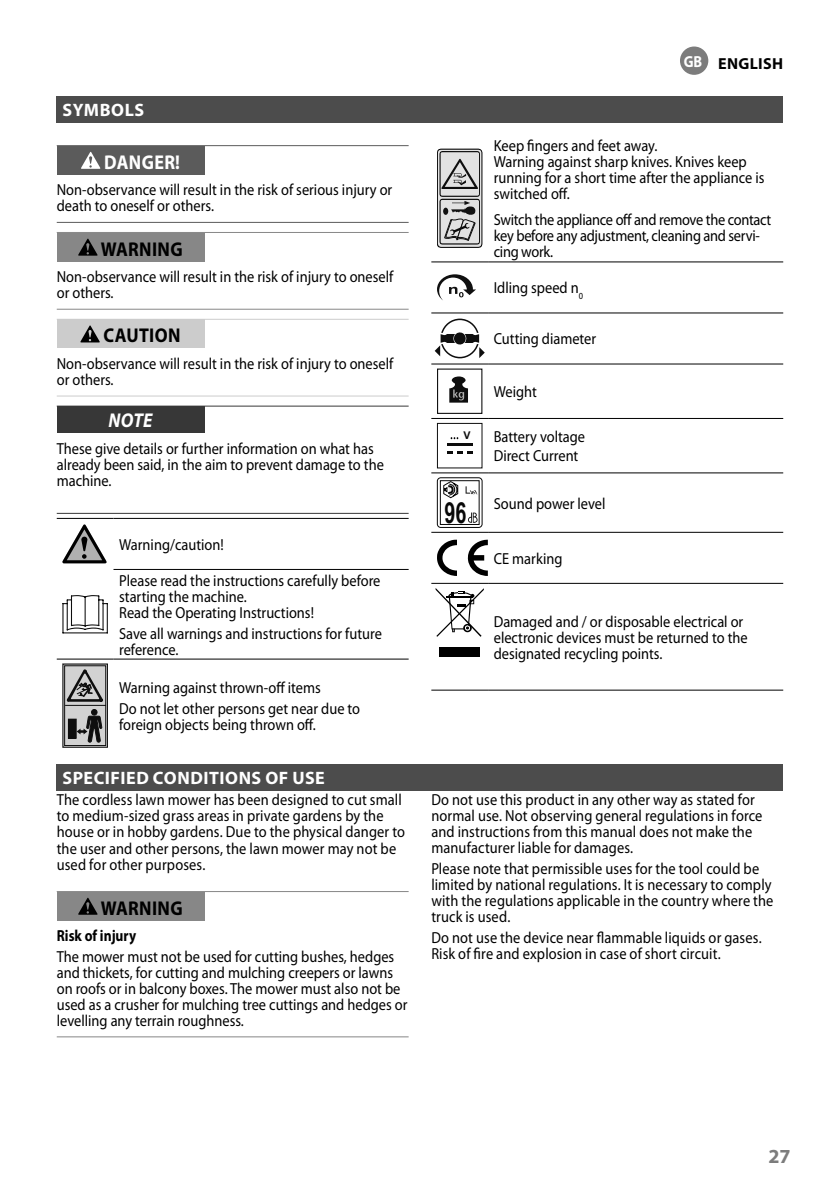
<style>
.page{position:relative;width:840px;height:1191px;background:#fff}
.page>*{position:absolute;margin:0;border:0;box-sizing:border-box;transform-origin:0 0}
.t1{font:700 36.4px "Arial Narrow";color:#000;scale:.66 1}
.t2{font:700 29.2px "Arial Narrow";color:#080808;scale:.83 1}
.t3{font:700 20px "Myriad Pro";letter-spacing:.02em;color:#000;scale:.9 1}
.t4{font:700 20px "Myriad Pro";letter-spacing:.02em;color:#fff;scale:.9 1}
.t5{font:italic 700 20px "Myriad Pro";color:#fff;scale:.9 1}
.t6{font:700 20px "Myriad Pro";color:#7c7c7c}
.t7{font:700 18px "Myriad Pro";letter-spacing:.03em;color:#fff}
.t8{font:16px/16px "Myriad Pro";color:#000;scale:.9 1}
.t9{font:16px/16px "Myriad Pro";letter-spacing:-.02em;color:#000;scale:.9 1}
.t10{font:700 16px "Myriad Pro";letter-spacing:.005em;color:#000;scale:.85 1}
.t11{font:700 16px "Myriad Pro";letter-spacing:.005em;color:#000}
.t12{font:700 10.6px "Arial";color:#0e0e0e}
.s1{color:#fff}
</style>
<div class="page">
<div style="left:57px;top:96px;width:725px;height:27px;background:#4c4c4c"></div>
<hr style="left:57px;top:659px;width:56px;height:1px;background:#000">
<hr style="left:113px;top:659px;width:295px;height:1px;background:#000">
<hr style="left:57px;top:518px;width:56px;height:1px;background:#000">
<hr style="left:113px;top:518px;width:295px;height:1px;background:#000">
<hr style="left:113px;top:569px;width:295px;height:1px;background:#000">
<hr style="left:57px;top:145px;width:351px;height:1px;background:#5b5b5b">
<hr style="left:57px;top:222px;width:351px;height:1px;background:#5b5b5b">
<div style="left:57px;top:146px;width:147px;height:28px;background:#5b5b5b"></div>
<svg style="left:81px;top:152px;width:19px;height:17px"></svg>
<hr style="left:57px;top:232px;width:351px;height:1px;background:#878787">
<hr style="left:57px;top:309px;width:351px;height:1px;background:#878787">
<div style="left:57px;top:233px;width:147px;height:28px;background:#878787"></div>
<svg style="left:78px;top:239px;width:20px;height:17px"></svg>
<hr style="left:57px;top:319px;width:351px;height:1px;background:#ccc">
<hr style="left:57px;top:395px;width:351px;height:1px;background:#ccc">
<div style="left:57px;top:320px;width:147px;height:28px;background:#ccc"></div>
<svg style="left:80px;top:325px;width:20px;height:17px"></svg>
<hr style="left:57px;top:405px;width:351px;height:1px;background:#373737">
<hr style="left:57px;top:513px;width:351px;height:1px;background:#373737">
<div style="left:57px;top:406px;width:147px;height:27px;background:#373737"></div>
<svg style="left:62px;top:524px;width:44px;height:39px"></svg>
<svg style="left:62px;top:595px;width:46px;height:38px"></svg>
<svg style="left:62px;top:663px;width:46px;height:84px;background:#8a8a8a"></svg>
<hr style="left:431px;top:261px;width:57px;height:1px;background:#000">
<hr style="left:488px;top:261px;width:294px;height:1px;background:#000">
<hr style="left:431px;top:313px;width:57px;height:1px;background:#000">
<hr style="left:431px;top:472px;width:57px;height:1px;background:#000">
<hr style="left:488px;top:472px;width:294px;height:1px;background:#000">
<hr style="left:431px;top:532px;width:57px;height:1px;background:#000">
<hr style="left:488px;top:532px;width:294px;height:1px;background:#000">
<hr style="left:488px;top:313px;width:294px;height:1px;background:#000">
<hr style="left:431px;top:364px;width:57px;height:1px;background:#000">
<hr style="left:488px;top:364px;width:294px;height:1px;background:#000">
<hr style="left:431px;top:418px;width:57px;height:1px;background:#000">
<hr style="left:488px;top:418px;width:294px;height:1px;background:#000">
<hr style="left:431px;top:583px;width:57px;height:1px;background:#000">
<hr style="left:488px;top:583px;width:294px;height:1px;background:#000">
<hr style="left:431px;top:690px;width:57px;height:1px;background:#000">
<hr style="left:488px;top:690px;width:294px;height:1px;background:#000">
<svg style="left:437px;top:149px;width:45px;height:99px;background:#a8a8a8"></svg>
<svg style="left:437px;top:274px;width:39px;height:26px"></svg>
<svg style="left:434px;top:318px;width:50px;height:40px"></svg>
<div style="left:437px;top:368px;width:45px;height:46px;border:1px solid #0e0e0e"></div>
<svg style="left:449px;top:376px;width:18px;height:26px"></svg>
<hr style="left:446px;top:443px;width:26px;height:3px;background:#0c0c0c">
<svg style="left:447px;top:451px;width:25px;height:2px"></svg>
<div style="left:437px;top:423px;width:45px;height:45px;border:1px solid #0e0e0e"></div>
<svg style="left:450px;top:437px;width:8px;height:2px"></svg>
<svg style="left:436px;top:477px;width:46px;height:51px"></svg>
<svg style="left:467px;top:540px;width:20px;height:36px"></svg>
<svg style="left:437px;top:540px;width:20px;height:36px"></svg>
<div style="left:439px;top:647px;width:40px;height:10px;background:#000"></div>
<svg style="left:435px;top:588px;width:48px;height:49px"></svg>
<div style="left:57px;top:764px;width:725px;height:27px;background:#4c4c4c"></div>
<hr style="left:57px;top:891px;width:351px;height:1px;background:#878787">
<hr style="left:57px;top:1036px;width:351px;height:1px;background:#878787">
<div style="left:57px;top:892px;width:147px;height:28px;background:#878787"></div>
<svg style="left:78px;top:897px;width:20px;height:17px"></svg>
<div style="left:680px;top:48px;width:27px;height:26px;background:#7c7c7c;border-radius:50%"></div>
<div style="left:679px;top:47px;width:29px;height:28px;border:2px solid #7c7c7c;border-radius:50%"></div>
<p class="t7" style="left:63px;top:99px;width:83px">SYMBOLS</p>
<p class="t4" style="left:104px;top:151px;width:86px">DANGER!</p>
<p class="t8" style="left:57px;top:182px;width:374px">Non-observance will result in the risk of serious injury or death to oneself or others.</p>
<p class="t3" style="left:101px;top:238px;width:93px">WARNING</p>
<p class="t8" style="left:57px;top:269px;width:375px">Non-observance will result in the risk of injury to oneself or others.</p>
<p class="t3" style="left:103px;top:324px;width:87px">CAUTION</p>
<p class="t8" style="left:57px;top:356px;width:375px">Non-observance will result in the risk of injury to oneself or others.</p>
<p class="t5" style="left:108px;top:409px;width:50px">NOTE</p>
<p class="t8" style="left:57px;top:440px;width:365px">These give details or further information on what has already been said, in the aim to prevent damage to the machine.</p>
<h1 class="t1" style="left:132px;top:518px;width:51px">104</h1>
<p class="t8" style="left:119px;top:537px;width:118px">Warning/caution!</p>
<p class="t8" style="left:119px;top:573px;width:291px">Please read the instructions carefully before starting the machine.<br>Read the Operating Instructions!</p>
<p class="t8" style="left:119px;top:625px;width:293px">Save all warnings and instructions for future reference.</p>
<p class="t8" style="left:119px;top:678px;width:269px;line-height:20.6px">Warning against thrown-off items<br>Do not let other persons get near due to</p>
<p class="t8" style="left:119px;top:717px;width:220px">foreign objects being thrown off.</p>
<p class="t7" style="left:63px;top:767px;width:263px">SPECIFIED CONDITIONS OF USE</p>
<p class="t8" style="left:57px;top:792px;width:388px">The cordless lawn mower has been designed to cut small to medium-sized grass areas in private gardens by the house or in hobby gardens. Due to the physical danger to the user and other persons, the lawn mower may not be used for other purposes.</p>
<p class="t3" style="left:101px;top:896px;width:93px">WARNING</p>
<p class="t10" style="left:57px;top:926px;width:95px">Risk of injury</p>
<p class="t8" style="left:57px;top:948px;width:391px">The mower must not be used for cutting bushes, hedges and thickets, for cutting and mulching creepers or lawns on roofs or in balcony boxes. The mower must also not be used as a crusher for mulching tree cuttings and hedges or levelling any terrain roughness.</p>
<p class="t11" style="left:683px;top:54px;width:101px"><span class="s1">GB</span> ENGLISH</p>
<p class="t8" style="left:493px;top:138px;width:302px">Keep fingers and feet away.<br>Warning against sharp knives. Knives keep running for a short time after the appliance is switched off.</p>
<p class="t9" style="left:493px;top:212px;width:310px">Switch the appliance off and remove the contact key before any adjustment, cleaning and servi&shy;cing work.</p>
<p class="t8" style="left:493px;top:280px;width:101px">Idling speed n<sub>0</sub></p>
<p class="t8" style="left:493px;top:331px;width:115px">Cutting diameter</p>
<p class="t8" style="left:493px;top:384px;width:49px">Weight</p>
<p class="t12" style="left:463px;top:428px;width:9px">V</p>
<p class="t8" style="left:493px;top:428px;width:103px;line-height:18.8px">Battery voltage<br>Direct Current</p>
<h2 class="t2" style="left:444px;top:490px;width:28px">96</h2>
<p class="t8" style="left:493px;top:495px;width:126px">Sound power level</p>
<p class="t8" style="left:493px;top:551px;width:78px">CE marking</p>
<p class="t8" style="left:493px;top:613px;width:283px">Damaged and / or disposable electrical or electronic devices must be returned to the designated recycling points.</p>
<p class="t8" style="left:431px;top:792px;width:369px">Do not use this product in any other way as stated for normal use. Not observing general regulations in force and instructions from this manual does not make the manufacturer liable for damages.</p>
<p class="t8" style="left:431px;top:861px;width:381px">Please note that permissible uses for the tool could be limited by national regulations. It is necessary to comply with the regulations applicable in the country where the truck is used.</p>
<p class="t8" style="left:431px;top:929px;width:368px">Do not use the device near flammable liquids or gases.<br>Risk of fire and explosion in case of short circuit.</p>
<p class="t6" style="left:768px;top:1144px;width:24px">27</p>
</div>
